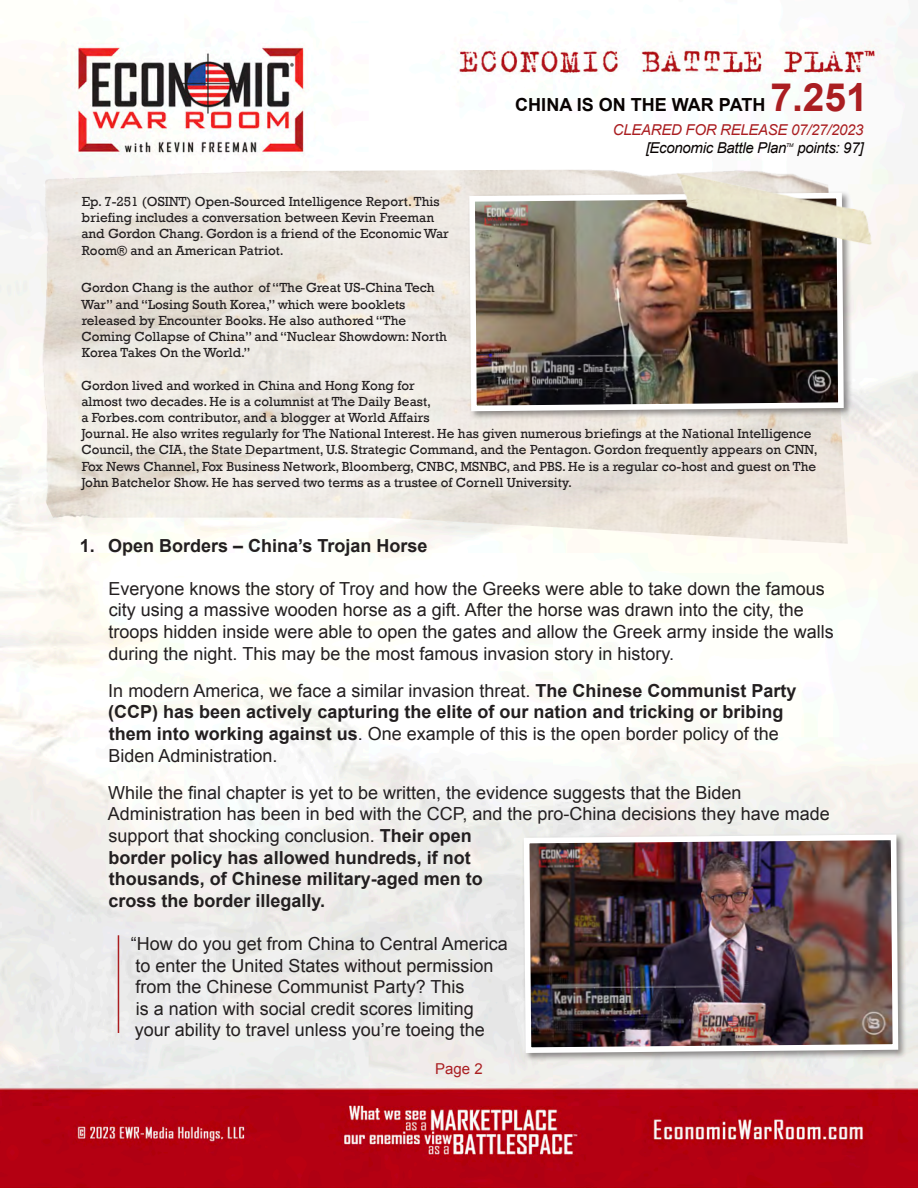
<style>
.page{position:relative;width:918px;height:1188px;background:#fff}
.page>*{position:absolute;margin:0;border:0;box-sizing:border-box;transform-origin:0 0}
.t1{font:18px/21.6px "Arial";color:#231f20}
.Main_Number_Section{font:700 18px/21.6px "Arial";color:#231f20}
.t2{font:700 18px "Arial";color:#080302}
.t3{font:italic 15px "Arial";letter-spacing:-.02em;color:#080302}
.t4{font:italic 15px "Arial";letter-spacing:-.02em;color:#aa1e21}
.t5{font:15px "Arial";color:#aa1e21}
.t6{font:13.5px/16.2px "Rockwell";color:#231f20}
.t7{font:italic 5.25px "Arial";color:#080302}
.s1{font-size:39px;color:#aa1e21}
.s2{font-weight:400}
.s3{font-weight:700}
</style>
<div class="page">
<img style="left:0;top:5px;width:918px;height:1183px">
<img style="left:12px;top:168px;width:836px;height:376px">
<div style="left:467px;top:191px;width:386px;height:229px;background:#231f20;opacity:.48"></div>
<img style="left:466px;top:190px;width:381px;height:224px">
<div style="left:522px;top:833px;width:385px;height:229px;background:#231f20;opacity:.48"></div>
<img style="left:521px;top:832px;width:380px;height:224px">
<hr style="left:118px;top:935px;width:1px;height:98px;background:#aa1e21">
<img style="left:666px;top:171px;width:216px;height:78px">
<h1 class="t2" style="left:515px;top:93px;width:354px">CHINA IS ON THE WAR PATH <span class="s1">7.251</span></h1>
<p class="t4" style="left:613px;top:120px;width:252px">CLEARED FOR RELEASE 07/27/2023</p>
<p class="t3" style="left:646px;top:138px;width:142px">[Economic Battle Plan</p>
<p class="t7" style="left:786px;top:141px;width:9px">TM</p>
<p class="t3" style="left:797px;top:138px;width:68px">points: 97]</p>
<p class="t6" style="left:81px;top:193px;width:369px">Ep. 7-251 (OSINT) Open-Sourced Intelligence Report. This briefing includes a conversation between Kevin Freeman and Gordon Chang. Gordon is a friend of the Economic War Room® and an American Patriot.</p>
<p class="t6" style="left:81px;top:280px;width:367px">Gordon Chang is the author of “The Great US-China Tech War” and “Losing South Korea,” which were booklets released by Encounter Books. He also authored “The Coming Collapse of China” and “Nuclear Showdown: North Korea Takes On the World.”</p>
<p class="t6" style="left:81px;top:377px;width:738px">Gordon lived and worked in China and Hong Kong for<br>almost two decades. He is a columnist at The Daily Beast,<br>a Forbes.com contributor, and a blogger at World Affairs<br>Journal. He also writes regularly for The National Interest. He has given numerous briefings at the National Intelligence Council, the CIA, the State Department, U.S. Strategic Command, and the Pentagon. Gordon frequently appears on CNN, Fox News Channel, Fox Business Network, Bloomberg, CNBC, MSNBC, and PBS. He is a regular co-host and guest on The John Batchelor Show. He has served two terms as a trustee of Cornell University.</p>
<p class="Main_Number_Section" style="left:80px;top:535px;width:349px">1. Open Borders – China’s Trojan Horse</p>
<p class="t1" style="left:108px;top:578px;width:727px">Everyone knows the story of Troy and how the Greeks were able to take down the famous city using a massive wooden horse as a gift. After the horse was drawn into the city, the troops hidden inside were able to open the gates and allow the Greek army inside the walls during the night. This may be the most famous invasion story in history.</p>
<p class="Main_Number_Section" style="left:108px;top:680px;width:690px"><span class="s2">In modern America, we face a similar invasion threat.</span> The Chinese Communist Party (CCP) has been actively capturing the elite of our nation and tricking or bribing them into working against us<span class="s2">. One example of this is the open border policy of the Biden Administration.</span></p>
<p class="t1" style="left:108px;top:782px;width:724px">While the final chapter is yet to be written, the evidence suggests that the Biden Administration has been in bed with the CCP, and the pro-China decisions they have made support that shocking conclusion. <span class="s3">Their open<br>border policy has allowed hundreds, if not<br>thousands, of Chinese military-aged men to<br>cross the border illegally.</span></p>
<p class="t1" style="left:131px;top:933px;width:379px">“How do you get from China to Central America to enter the United States without permission from the Chinese Communist Party? This<br>is a nation with social credit scores limiting your ability to travel unless you’re toeing the</p>
<p class="t5" style="left:435px;top:1059px;width:49px">Page 2</p>
</div>
